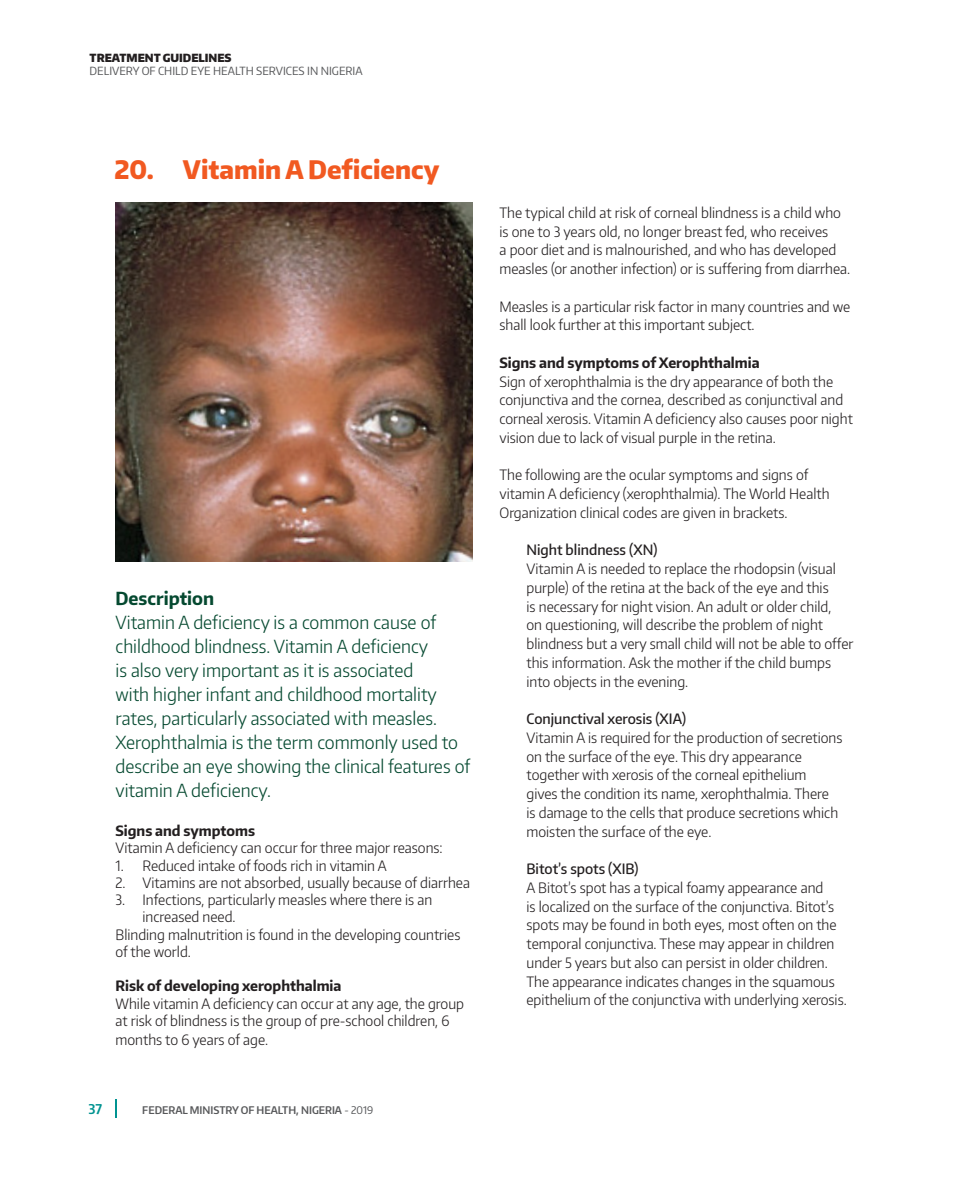
<style>
.page{position:relative;width:972px;height:1188px;background:#fff}
.page>*{position:absolute;margin:0;border:0;box-sizing:border-box;transform-origin:0 0}
.t1{font:800 25.5px "Encode Sans Narrow";color:#f15921}
.t2{font:300 18px/24px "Encode Sans Narrow";color:#054930}
.t3{font:700 18px "Encode Sans Narrow";color:#054930}
.t4{font:300 14.25px/18.8px "Encode Sans Narrow";color:#231f20}
.t5{font:700 14.25px "Encode Sans Narrow";color:#231f20}
.t6{font:500 14.25px "Encode Sans Narrow";color:#231f20}
.t7{font:600 13.5px "Encode Sans Narrow";color:#009391}
.t8{font:11.25px "Encode Sans Narrow";color:#57585a}
.t9{font:900 11.25px "Encode Sans Narrow";color:#231f20}
.t10{font:600 10.5px "Encode Sans Narrow";color:#57585a}
.s1{font-weight:400}
</style>
<div class="page">
<svg style="left:116px;top:1099px;width:1px;height:19px"></svg>
<img style="left:116px;top:203px;width:356px;height:359px">
<p class="t9" style="left:90px;top:50px;width:144px">TREATMENT GUIDELINES</p>
<p class="t8" style="left:90px;top:63px;width:274px">DELIVERY OF CHILD EYE HEALTH SERVICES IN NIGERIA</p>
<p class="t1" style="left:114px;top:152px;width:327px">20. Vitamin A Deficiency</p>
<p class="t3" style="left:116px;top:586px;width:100px">Description</p>
<p class="t2" style="left:116px;top:610px;width:356px">Vitamin A deficiency is a common cause of childhood blindness. Vitamin A deficiency<br>is also very important as it is associated<br>with higher infant and childhood mortality rates, particularly associated with measles.<br>Xerophthalmia is the term commonly used to describe an eye showing the clinical features of vitamin A deficiency.</p>
<p class="t5" style="left:116px;top:821px;width:141px">Signs and symptoms</p>
<p class="t4" style="left:116px;top:838px;width:329px">Vitamin A deficiency can occur for three major reasons:</p>
<p class="t4" style="left:116px;top:855px;width:273px">1. Reduced intake of foods rich in vitamin A</p>
<p class="t4" style="left:116px;top:873px;width:356px">2. Vitamins are not absorbed, usually because of diarrhea</p>
<p class="t4" style="left:143px;top:891px;width:291px;line-height:17.2px;text-indent:-27px">3. Infections, particularly measles where there is an increased need.</p>
<p class="t4" style="left:116px;top:925px;width:346px;line-height:17.2px">Blinding malnutrition is found in the developing countries of the world.</p>
<p class="t5" style="left:116px;top:977px;width:227px">Risk of developing xerophthalmia</p>
<p class="t4" style="left:116px;top:994px;width:350px;line-height:17.2px">While vitamin A deficiency can occur at any age, the group at risk of blindness is the group of pre-school children, 6</p>
<p class="t4" style="left:116px;top:1029px;width:154px">months to 6 years of age.</p>
<p class="t7" style="left:89px;top:1100px;width:15px">37</p>
<p class="t10" style="left:142px;top:1103px;width:232px">FEDERAL MINISTRY OF HEALTH, NIGERIA <span class="s1">- 2019</span></p>
<p class="t4" style="left:500px;top:203px;width:352px">The typical child at risk of corneal blindness is a child who is one to 3 years old, no longer breast fed, who receives<br>a poor diet and is malnourished, and who has developed measles (or another infection) or is suffering from diarrhea.</p>
<p class="t4" style="left:500px;top:297px;width:352px">Measles is a particular risk factor in many countries and we shall look further at this important subject.</p>
<p class="t5" style="left:500px;top:353px;width:262px">Signs and symptoms of Xerophthalmia</p>
<p class="t4" style="left:500px;top:372px;width:355px">Sign of xerophthalmia is the dry appearance of both the conjunctiva and the cornea, described as conjunctival and corneal xerosis. Vitamin A deficiency also causes poor night vision due to lack of visual purple in the retina.</p>
<p class="t4" style="left:500px;top:465px;width:332px">The following are the ocular symptoms and signs of vitamin A deficiency (xerophthalmia). The World Health<br>Organization clinical codes are given in brackets.</p>
<p class="t6" style="left:526px;top:541px;width:132px">Night blindness (XN)</p>
<p class="t4" style="left:526px;top:559px;width:329px">Vitamin A is needed to replace the rhodopsin (visual purple) of the retina at the back of the eye and this<br>is necessary for night vision. An adult or older child,<br>on questioning, will describe the problem of night blindness but a very small child will not be able to offer this information. Ask the mother if the child bumps into objects in the evening.</p>
<p class="t6" style="left:526px;top:710px;width:161px">Conjunctival xerosis (XIA)</p>
<p class="t4" style="left:526px;top:728px;width:317px">Vitamin A is required for the production of secretions on the surface of the eye. This dry appearance together with xerosis of the corneal epithelium<br>gives the condition its name, xerophthalmia. There<br>is damage to the cells that produce secretions which moisten the surface of the eye.</p>
<p class="t6" style="left:526px;top:860px;width:114px">Bitot’s spots (XIB)</p>
<p class="t4" style="left:526px;top:878px;width:322px">A Bitot’s spot has a typical foamy appearance and<br>is localized on the surface of the conjunctiva. Bitot’s spots may be found in both eyes, most often on the temporal conjunctiva. These may appear in children under 5 years but also can persist in older children.<br>The appearance indicates changes in the squamous epithelium of the conjunctiva with underlying xerosis.</p>
</div>
